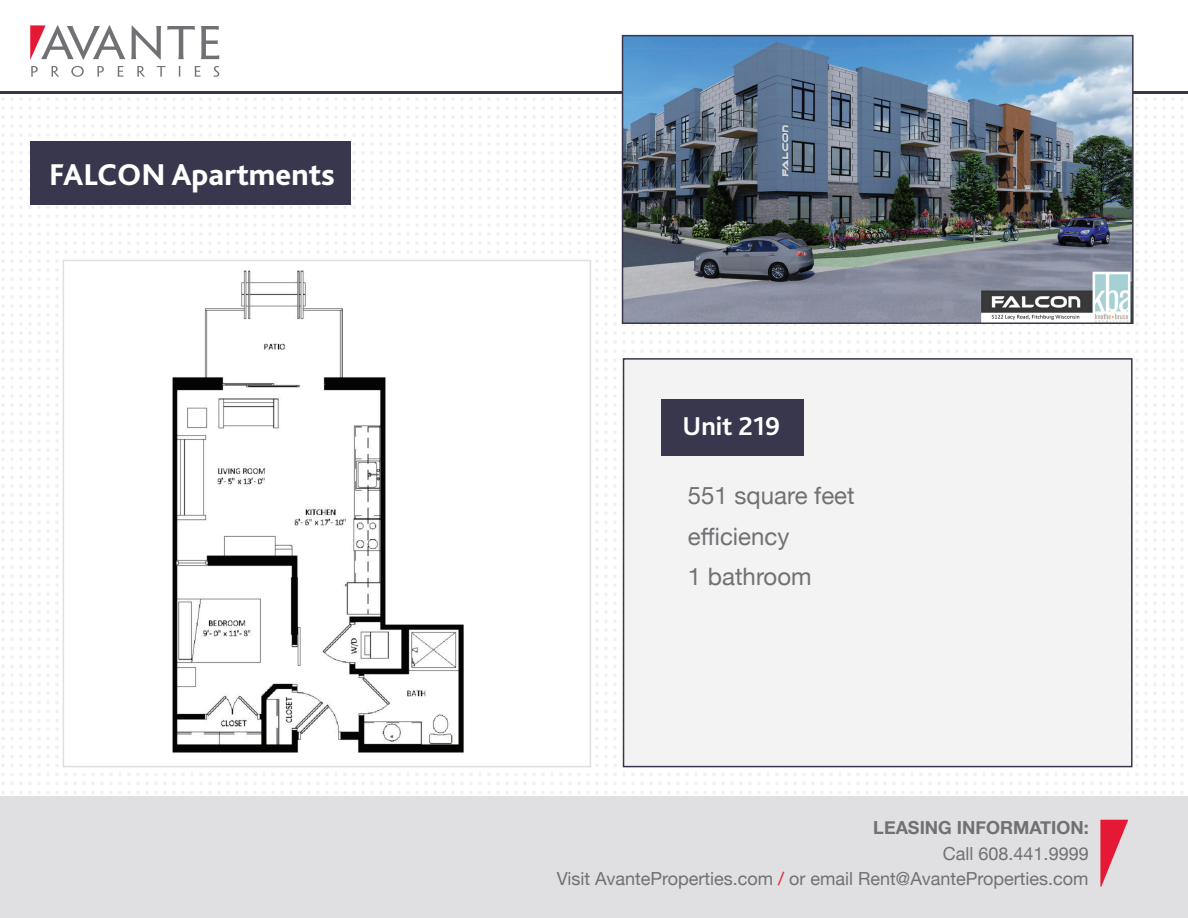
<style>
.page{position:relative;width:1188px;height:918px;background:#fff}
.page>*{position:absolute;margin:0;border:0;box-sizing:border-box;transform-origin:0 0}
.t1{font:800 31.5px "Bliss 2";color:#fff}
.t2{font:700 27px "Bliss 2";color:#fff}
.t3{font:24px/40.5px "Helvetica Neue";color:#717074}
.t4{font:18px/25.5px "Helvetica Neue";color:#717074;text-align:right}
.t5{font:700 18px "Helvetica Neue";color:#717074}
.s1{color:#e51836}
</style>
<div class="page">
<img style="left:0;top:93px;width:1188px;height:701px">
<div style="left:0;top:796px;width:1188px;height:122px;background:#e0dfe2"></div>
<svg style="left:31px;top:66px;width:188px;height:11px"></svg>
<svg style="left:30px;top:25px;width:189px;height:35px"></svg>
<svg style="left:1100px;top:820px;width:28px;height:67px"></svg>
<hr style="left:0;top:91px;width:1188px;height:2px;background:#38374d">
<div style="left:30px;top:141px;width:321px;height:64px;background:#38374d"></div>
<img style="left:625px;top:38px;width:506px;height:283px">
<div style="left:622px;top:35px;width:512px;height:289px;border:2px solid #38374d"></div>
<div style="left:623px;top:358px;width:510px;height:409px;background:#f3f3f3;border:2px solid #38374d"></div>
<div style="left:661px;top:399px;width:143px;height:57px;background:#38374d"></div>
<div style="left:63px;top:260px;width:527px;height:507px;background:#fff"></div>
<img style="left:172px;top:270px;width:292px;height:483px">
<div style="left:63px;top:260px;width:528px;height:507px;border:2px solid #e0dfe2"></div>
<h1 class="t1" style="left:49px;top:155px;width:287px">FALCON Apartments</h1>
<h2 class="t2" style="left:683px;top:410px;width:99px">Unit 219</h2>
<h3 class="t3" style="left:688px;top:477px;width:168px">551 square feet efficiency<br>1 bathroom</h3>
<p class="t5" style="left:873px;top:813px;width:217px">LEASING INFORMATION:</p>
<p class="t4" style="left:557px;top:841px;width:533px">Call 608.441.9999<br>Visit AvanteProperties.com <span class="s1">/</span> or email Rent@AvanteProperties.com</p>
</div>
